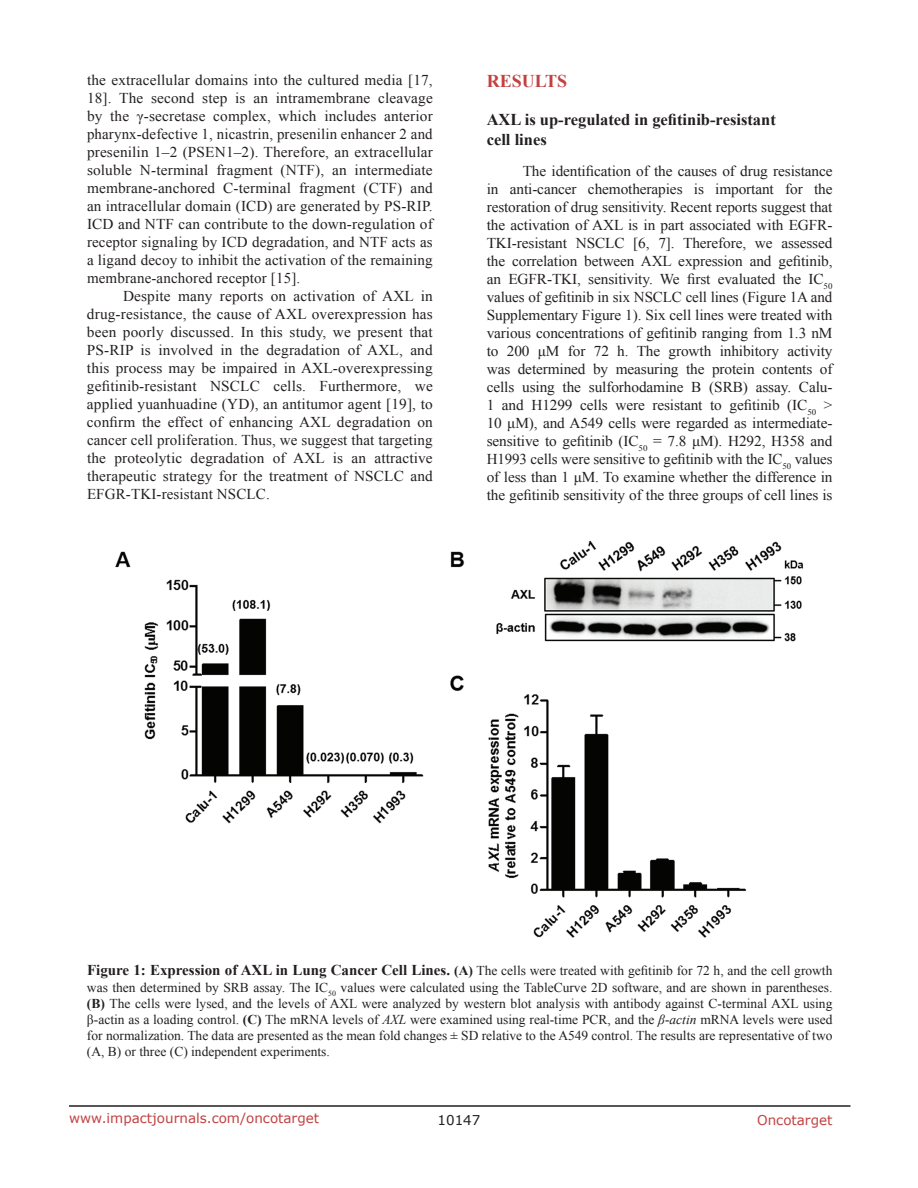
<style>
.page{position:relative;width:918px;height:1188px;background:#fff}
.page>*{position:absolute;margin:0;border:0;box-sizing:border-box;transform-origin:0 0}
.t1{font:700 18px "Times New Roman";color:#c24141}
.t2{font:700 16.5px/19.8px "Times New Roman";color:#231f20}
.t3{font:15px/18px "Times New Roman";letter-spacing:.01em;color:#231f20;text-align:justify}
.t4{font:13.5px/16.2px "Times New Roman";color:#231f20;text-align:justify}
.t5{font:13.5px "Verdana";color:#c24141}
.t6{font:13.5px "Verdana";color:#231f20}
.s1{font-weight:700;font-size:15px}
.s2{font-weight:700}
.s3{font-style:italic}
</style>
<div class="page">
<hr style="left:69px;top:1105px;width:781px;height:2px;background:#231f20">
<img style="left:116px;top:540px;width:688px;height:398px">
<p class="t3" style="left:87px;top:71px;width:347px">the extracellular domains into the cultured media [17, 18]. The second step is an intramembrane cleavage by the γ-secretase complex, which includes anterior pharynx-defective 1, nicastrin, presenilin enhancer 2 and presenilin 1–2 (PSEN1–2). Therefore, an extracellular soluble N-terminal fragment (NTF), an intermediate membrane-anchored C-terminal fragment (CTF) and an intracellular domain (ICD) are generated by PS-RIP.<br>ICD and NTF can contribute to the down-regulation of receptor signaling by ICD degradation, and NTF acts as a ligand decoy to inhibit the activation of the remaining membrane-anchored receptor [15].</p>
<p class="t3" style="left:87px;top:287px;width:347px;text-indent:36px">Despite many reports on activation of AXL in drug-resistance, the cause of AXL overexpression has been poorly discussed. In this study, we present that PS-RIP is involved in the degradation of AXL, and this process may be impaired in AXL-overexpressing gefitinib-resistant NSCLC cells. Furthermore, we applied yuanhuadine (YD), an antitumor agent [19], to confirm the effect of enhancing AXL degradation on cancer cell proliferation. Thus, we suggest that targeting the proteolytic degradation of AXL is an attractive therapeutic strategy for the treatment of NSCLC and EFGR-TKI-resistant NSCLC.</p>
<p class="t1" style="left:487px;top:69px;width:82px">RESULTS</p>
<p class="t2" style="left:487px;top:109px;width:291px">AXL is up-regulated in gefitinib-resistant cell lines</p>
<p class="t3" style="left:487px;top:162px;width:347px;text-indent:36px">The identification of the causes of drug resistance in anti-cancer chemotherapies is important for the restoration of drug sensitivity. Recent reports suggest that the activation of AXL is in part associated with EGFR-TKI-resistant NSCLC [6, 7]. Therefore, we assessed the correlation between AXL expression and gefitinib, an EGFR-TKI, sensitivity. We first evaluated the IC<sub>50 </sub>values of gefitinib in six NSCLC cell lines (Figure 1A and Supplementary Figure 1). Six cell lines were treated with various concentrations of gefitinib ranging from 1.3 nM to 200 μM for 72 h. The growth inhibitory activity was determined by measuring the protein contents of cells using the sulforhodamine B (SRB) assay. Calu-1 and H1299 cells were resistant to gefitinib (IC<sub>50</sub> &gt; 10 μM), and A549 cells were regarded as intermediate&shy;sensitive to gefitinib (IC<sub>50</sub> = 7.8 μM). H292, H358 and H1993 cells were sensitive to gefitinib with the IC<sub>50</sub> values of less than 1 μM. To examine whether the difference in the gefitinib sensitivity of the three groups of cell lines is</p>
<p class="t4" style="left:87px;top:963px;width:747px"><span class="s1">Figure 1: Expression of AXL in Lung Cancer Cell Lines.</span> <span class="s2">(A)</span> The cells were treated with gefitinib for 72 h, and the cell growth was then determined by SRB assay. The IC<sub>50</sub> values were calculated using the TableCurve 2D software, and are shown in parentheses. <span class="s2">(B)</span> The cells were lysed, and the levels of AXL were analyzed by western blot analysis with antibody against C-terminal AXL using β-actin as a loading control. <span class="s2">(C)</span> The mRNA levels of <span class="s3">AXL</span> were examined using real-time PCR, and the <span class="s3">β-actin</span> mRNA levels were used for normalization. The data are presented as the mean fold changes ± SD relative to the A549 control. The results are representative of two (A, B) or three (C) independent experiments.</p>
<p class="t5" style="left:69px;top:1109px;width:252px">www.impactjournals.com/oncotarget</p>
<p class="t6" style="left:438px;top:1111px;width:44px">10147</p>
<p class="t5" style="left:757px;top:1111px;width:77px">Oncotarget</p>
</div>
